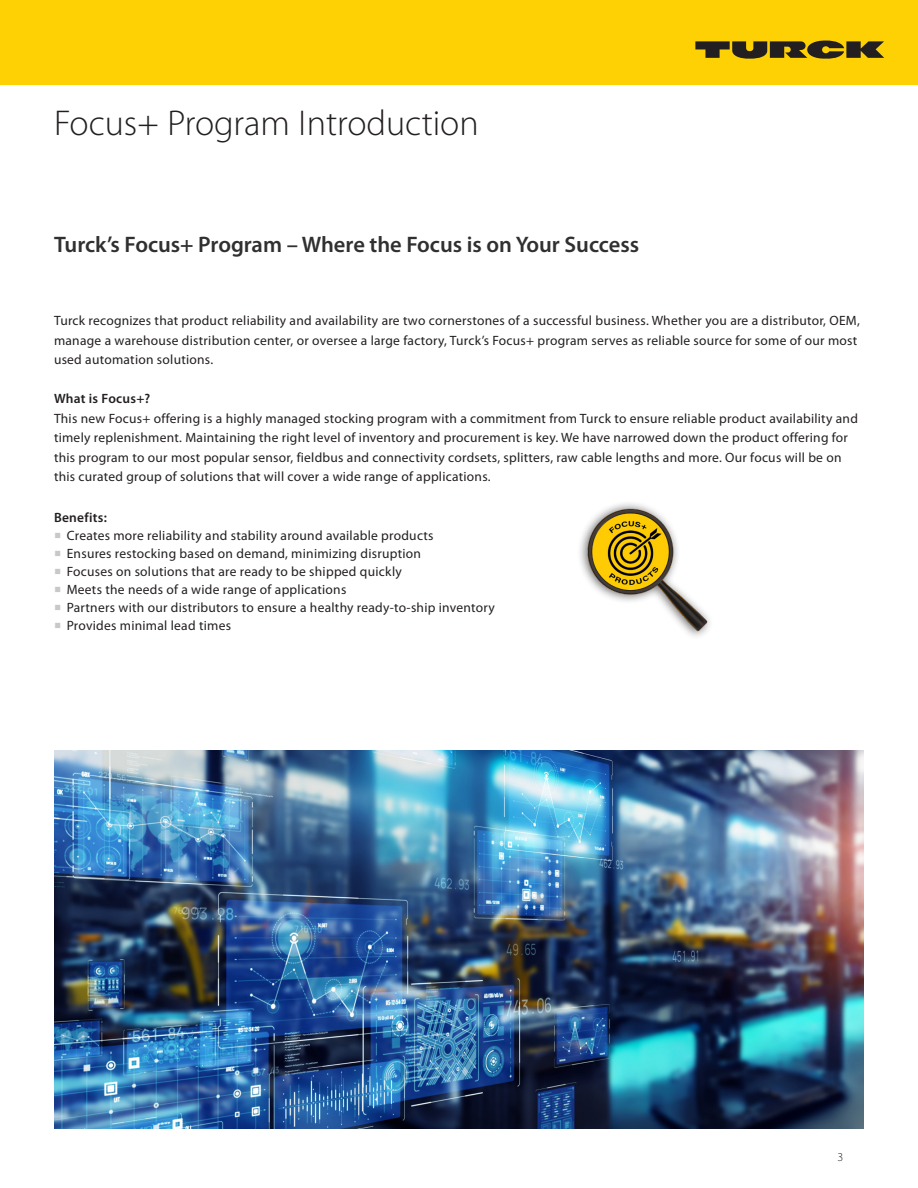
<style>
.page{position:relative;width:918px;height:1188px;background:#fff}
.page>*{position:absolute;margin:0;border:0;box-sizing:border-box;transform-origin:0 0}
.copyright{font:300 36px "Myriad Pro";color:#231f20}
.bro_headline_copy_light{font:600 22.5px "Myriad Pro";color:#312f30}
.bro_copy{font:13.5px/19.5px "Myriad Pro";letter-spacing:.02em;color:#231f20}
.bro_copy-2{font:600 13.5px "Myriad Pro";letter-spacing:.02em;color:#231f20}
.t1{font:300 12px "Myriad Pro";color:#231f20}
.s1{font-family:"Minion Pro";font-size:18px;color:#c7c8ca}
</style>
<div class="page">
<div style="left:0;top:0;width:918px;height:84px;background:#fed105"></div>
<svg style="left:695px;top:41px;width:189px;height:18px"></svg>
<img style="left:54px;top:751px;width:810px;height:377px">
<div style="left:577px;top:500px;width:137px;height:140px;background:#231f20;opacity:.7"></div>
<img style="left:583px;top:506px;width:128px;height:128px">
<p class="copyright" style="left:54px;top:104px;width:426px">Focus+ Program Introduction</p>
<p class="bro_headline_copy_light" style="left:54px;top:230px;width:587px">Turck’s Focus+ Program – Where the Focus is on Your Success</p>
<p class="bro_copy" style="left:54px;top:311px;width:807px">Turck recognizes that product reliability and availability are two cornerstones of a successful business. Whether you are a distributor, OEM, manage a warehouse distribution center, or oversee a large factory, Turck’s Focus+ program serves as reliable source for some of our most used automation solutions.</p>
<p class="bro_copy-2" style="left:54px;top:390px;width:98px">What is Focus+?</p>
<p class="bro_copy" style="left:54px;top:408px;width:806px">This new Focus+ offering is a highly managed stocking program with a commitment from Turck to ensure reliable product availability and timely replenishment. Maintaining the right level of inventory and procurement is key. We have narrowed down the product offering for this program to our most popular sensor, fieldbus and connectivity cordsets, splitters, raw cable lengths and more. Our focus will be on this curated group of solutions that will cover a wide range of applications.</p>
<p class="bro_copy-2" style="left:54px;top:509px;width:54px">Benefits:</p>
<p class="bro_copy" style="left:54px;top:525px;width:381px"><span class="s1">■</span> Creates more reliability and stability around available products</p>
<p class="bro_copy" style="left:54px;top:543px;width:368px"><span class="s1">■</span> Ensures restocking based on demand, minimizing disruption</p>
<p class="bro_copy" style="left:54px;top:561px;width:349px"><span class="s1">■</span> Focuses on solutions that are ready to be shipped quickly</p>
<p class="bro_copy" style="left:54px;top:579px;width:294px"><span class="s1">■</span> Meets the needs of a wide range of applications</p>
<p class="bro_copy" style="left:54px;top:597px;width:442px"><span class="s1">■</span> Partners with our distributors to ensure a healthy ready-to-ship inventory</p>
<p class="bro_copy" style="left:54px;top:615px;width:179px"><span class="s1">■</span> Provides minimal lead times</p>
<p class="t1" style="left:838px;top:1150px;width:7px">3</p>
</div>
